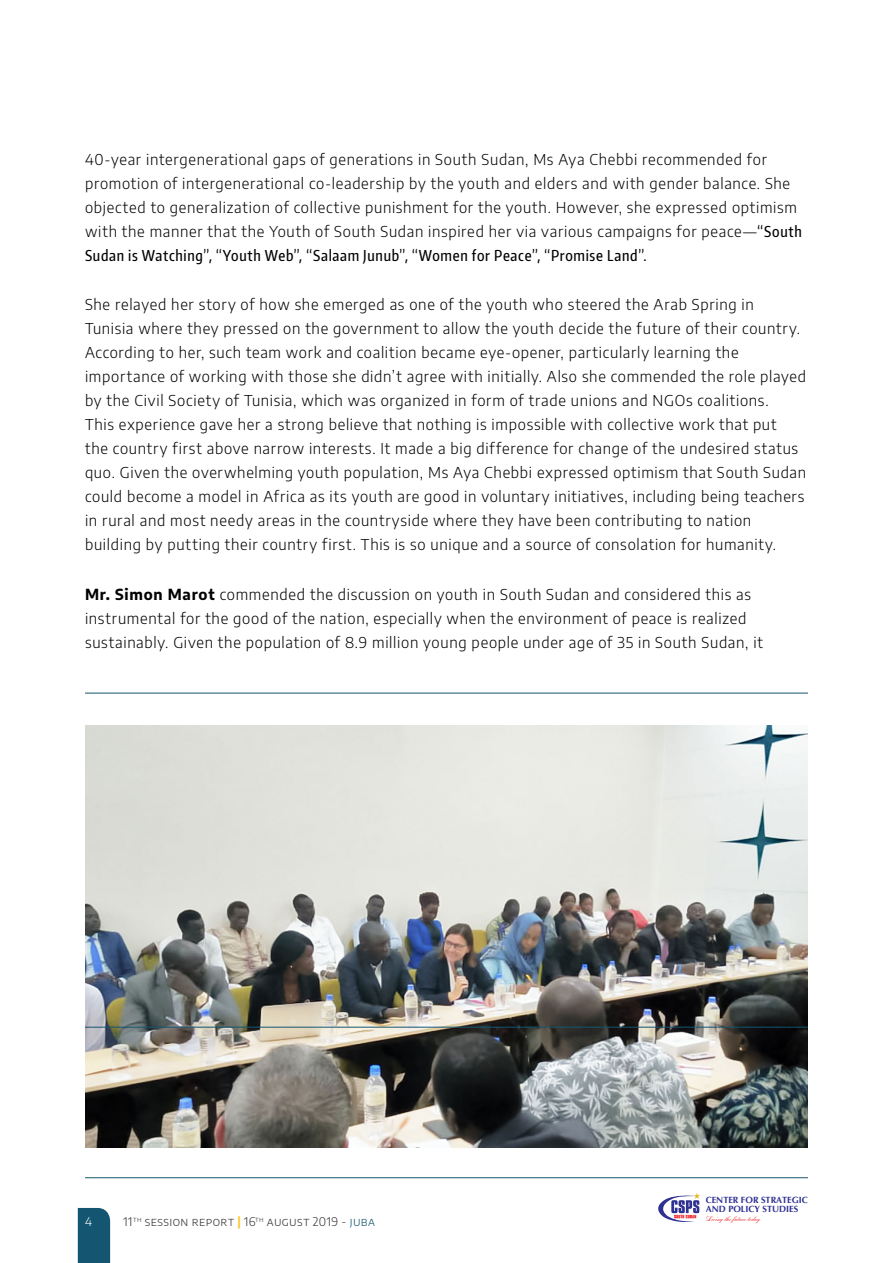
<style>
.page{position:relative;width:893px;height:1263px;background:#fff}
.page>*{position:absolute;margin:0;border:0;box-sizing:border-box;transform-origin:0 0}
.t1{font:300 15px/24px "Encode Sans";letter-spacing:.045em;color:#000}
.t2{font:500 15px "Encode Sans Compressed";letter-spacing:.045em;color:#000}
.t3{font:300 12px "Encode Sans";letter-spacing:.045em;color:#343433}
.t4{font:300 12px "Encode Sans";color:#fff}
.t5{font:700 9px/9.8px "Optima";color:#2e3092}
.t6{font:7.65px "Bank Scr D";color:#ed1d24}
.s1{font-family:"Encode Sans Compressed";font-weight:500}
.s2{font-weight:700}
.s3{color:#fff}
.s4{font-weight:700;color:#fcc82d}
.s5{color:#145571}
</style>
<div class="page">
<div style="left:78px;top:1208px;width:32px;height:55px;background:#145571"></div>
<svg style="left:658px;top:1193px;width:42px;height:29px"></svg>
<img style="left:85px;top:725px;width:723px;height:423px">
<hr style="left:85px;top:693px;width:723px;height:1px;background:#145571">
<hr style="left:85px;top:1177px;width:723px;height:1px;background:#145571">
<hr style="left:85px;top:1027px;width:723px;height:1px;background:#145571">
<p class="t1" style="left:85px;top:147px;width:718px">40-year intergenerational gaps of generations in South Sudan, Ms Aya Chebbi recommended for promotion of intergenerational co-leadership by the youth and elders and with gender balance. She objected to generalization of collective punishment for the youth. However, she expressed optimism with the manner that the Youth of South Sudan inspired her via various campaigns for peace—<span class="s1">“South</span></p>
<p class="t2" style="left:85px;top:245px;width:563px">Sudan is Watching”, “Youth Web”, “Salaam Junub”, “Women for Peace”, “Promise Land”.</p>
<p class="t1" style="left:85px;top:292px;width:723px">She relayed her story of how she emerged as one of the youth who steered the Arab Spring in<br>Tunisia where they pressed on the government to allow the youth decide the future of their country.<br>According to her, such team work and coalition became eye-opener, particularly learning the importance of working with those she didn’t agree with initially. Also she commended the role played by the Civil Society of Tunisia, which was organized in form of trade unions and NGOs coalitions.<br>This experience gave her a strong believe that nothing is impossible with collective work that put<br>the country first above narrow interests. It made a big difference for change of the undesired status quo. Given the overwhelming youth population, Ms Aya Chebbi expressed optimism that South Sudan could become a model in Africa as its youth are good in voluntary initiatives, including being teachers in rural and most needy areas in the countryside where they have been contributing to nation building by putting their country first. This is so unique and a source of consolation for humanity.</p>
<p class="t1" style="left:85px;top:582px;width:679px"><span class="s2">Mr. Simon Marot</span> commended the discussion on youth in South Sudan and considered this as instrumental for the good of the nation, especially when the environment of peace is realized sustainably. Given the population of 8.9 million young people under age of 35 in South Sudan, it</p>
<p class="t4" style="left:85px;top:1213px;width:8px">4</p>
<p class="t3" style="left:117px;top:1213px;width:258px"><span class="s3">|</span> 11<sup>TH</sup> SessioN report <span class="s4">|</span> 16<sup>th</sup> August 2019 - <span class="s5">juba</span></p>
<p class="t5" style="left:706px;top:1195px;width:104px">CENTER FOR STRATEGIC<br>AND POLICY STUDIES</p>
<p class="t6" style="left:706px;top:1215px;width:56px">Living the future today</p>
</div>
